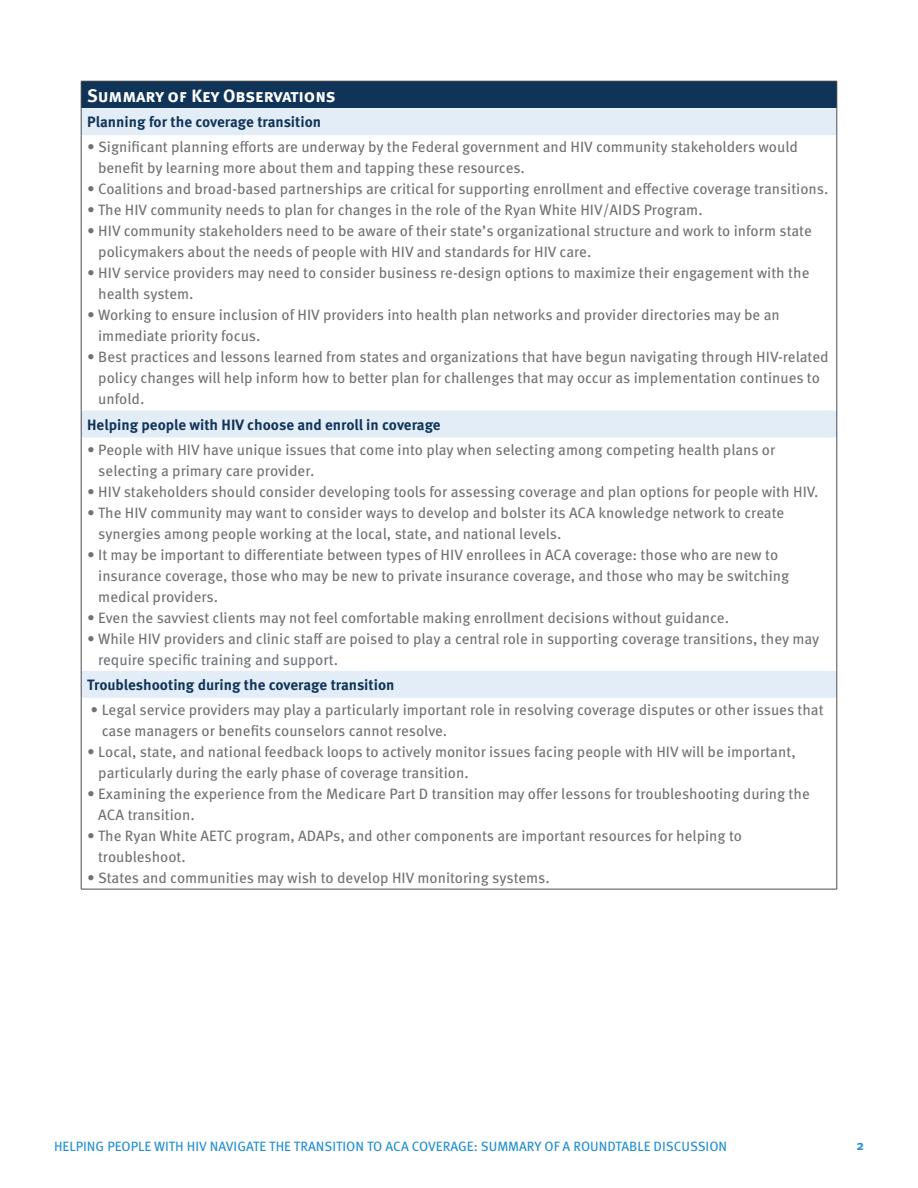
<style>
.page{position:relative;width:918px;height:1188px;background:#fff}
.page>*{position:absolute;margin:0;border:0;box-sizing:border-box;transform-origin:0 0}
.D1___Table_Title{font:700 18px "Meta Sc Offc Pro";letter-spacing:-.01em;color:#fff}
.D_-_Table_Text{font:15px/21px "Meta Pro";color:#717275}
.F_-_Table_Header_Row{font:700 15px "Meta Pro";color:#103458}
.t1{font:13.5px "Meta Pro";color:#238fcf}
.t2{font:700 13.5px "Meta Sc Offc Pro";color:#238fcf}
</style>
<div class="page">
<div style="left:81px;top:81px;width:756px;height:27px;background:#103458"></div>
<svg style="left:82px;top:108px;width:755px;height:590px"></svg>
<hr style="left:81px;top:135px;width:1px;height:275px;background:#4b4c4d">
<hr style="left:837px;top:135px;width:1px;height:275px;background:#4b4c4d">
<svg style="left:81px;top:410px;width:1px;height:27px"></svg>
<svg style="left:837px;top:410px;width:1px;height:27px"></svg>
<hr style="left:81px;top:437px;width:1px;height:234px;background:#4b4c4d">
<hr style="left:837px;top:437px;width:1px;height:234px;background:#4b4c4d">
<svg style="left:81px;top:671px;width:1px;height:27px"></svg>
<svg style="left:837px;top:671px;width:1px;height:27px"></svg>
<hr style="left:81px;top:698px;width:1px;height:191px;background:#4b4c4d">
<hr style="left:837px;top:698px;width:1px;height:191px;background:#4b4c4d">
<hr style="left:81px;top:889px;width:756px;height:1px;background:#4b4c4d">
<hr style="left:81px;top:81px;width:756px;height:1px;background:#4b4c4d">
<svg style="left:81px;top:81px;width:1px;height:54px"></svg>
<svg style="left:837px;top:81px;width:1px;height:54px"></svg>
<p class="D1___Table_Title" style="left:87px;top:81px;width:250px">Summary of Key Observations</p>
<p class="F_-_Table_Header_Row" style="left:87px;top:110px;width:235px">Planning for the coverage transition</p>
<p class="D_-_Table_Text" style="left:98px;top:136px;width:701px;text-indent:-11px">• Significant planning efforts are underway by the Federal government and HIV community stakeholders would benefit by learning more about them and tapping these resources.</p>
<p class="D_-_Table_Text" style="left:87px;top:178px;width:743px">• Coalitions and broad-based partnerships are critical for supporting enrollment and effective coverage transitions.</p>
<p class="D_-_Table_Text" style="left:87px;top:199px;width:617px">• The HIV community needs to plan for changes in the role of the Ryan White HIV/AIDS Program.</p>
<p class="D_-_Table_Text" style="left:98px;top:220px;width:715px;text-indent:-11px">• HIV community stakeholders need to be aware of their state’s organizational structure and work to inform state policymakers about the needs of people with HIV and standards for HIV care.</p>
<p class="D_-_Table_Text" style="left:98px;top:262px;width:713px;text-indent:-11px">• HIV service providers may need to consider business re-design options to maximize their engagement with the health system.</p>
<p class="D_-_Table_Text" style="left:98px;top:304px;width:683px;text-indent:-11px">• Working to ensure inclusion of HIV providers into health plan networks and provider directories may be an immediate priority focus.</p>
<p class="D_-_Table_Text" style="left:98px;top:346px;width:732px;text-indent:-11px">• Best practices and lessons learned from states and organizations that have begun navigating through HIV-related policy changes will help inform how to better plan for challenges that may occur as implementation continues to unfold.</p>
<p class="F_-_Table_Header_Row" style="left:87px;top:413px;width:355px">Helping people with HIV choose and enroll in coverage</p>
<p class="D_-_Table_Text" style="left:98px;top:438px;width:679px;text-indent:-11px">• People with HIV have unique issues that come into play when selecting among competing health plans or selecting a primary care provider.</p>
<p class="D_-_Table_Text" style="left:87px;top:480px;width:733px">• HIV stakeholders should consider developing tools for assessing coverage and plan options for people with HIV.</p>
<p class="D_-_Table_Text" style="left:98px;top:501px;width:688px;text-indent:-11px">• The HIV community may want to consider ways to develop and bolster its ACA knowledge network to create synergies among people working at the local, state, and national levels.</p>
<p class="D_-_Table_Text" style="left:98px;top:543px;width:692px;text-indent:-11px">• It may be important to differentiate between types of HIV enrollees in ACA coverage: those who are new to insurance coverage, those who may be new to private insurance coverage, and those who may be switching medical providers.</p>
<p class="D_-_Table_Text" style="left:87px;top:606px;width:643px">• Even the savviest clients may not feel comfortable making enrollment decisions without guidance.</p>
<p class="D_-_Table_Text" style="left:98px;top:627px;width:723px;text-indent:-11px">• While HIV providers and clinic staff are poised to play a central role in supporting coverage transitions, they may require specific training and support.</p>
<p class="F_-_Table_Header_Row" style="left:87px;top:673px;width:309px">Troubleshooting during the coverage transition</p>
<p class="D_-_Table_Text" style="left:102px;top:698px;width:723px;text-indent:-11px">• Legal service providers may play a particularly important role in resolving coverage disputes or other issues that case managers or benefits counselors cannot resolve.</p>
<p class="D_-_Table_Text" style="left:98px;top:740px;width:699px;text-indent:-11px">• Local, state, and national feedback loops to actively monitor issues facing people with HIV will be important, particularly during the early phase of coverage transition.</p>
<p class="D_-_Table_Text" style="left:98px;top:782px;width:713px;text-indent:-11px">• Examining the experience from the Medicare Part D transition may offer lessons for troubleshooting during the<br>ACA transition.</p>
<p class="D_-_Table_Text" style="left:98px;top:824px;width:645px;text-indent:-11px">• The Ryan White AETC program, ADAPs, and other components are important resources for helping to troubleshoot.</p>
<p class="D_-_Table_Text" style="left:87px;top:866px;width:464px">• States and communities may wish to develop HIV monitoring systems.</p>
<p class="t1" style="left:54px;top:1136px;width:675px">HELPING PEOPLE WITH HIV NAVIGATE THE TRANSITION TO ACA COVERAGE: SUMMARY OF A ROUNDTABLE DISCUSSION</p>
<p class="t2" style="left:856px;top:1135px;width:9px">2</p>
</div>
